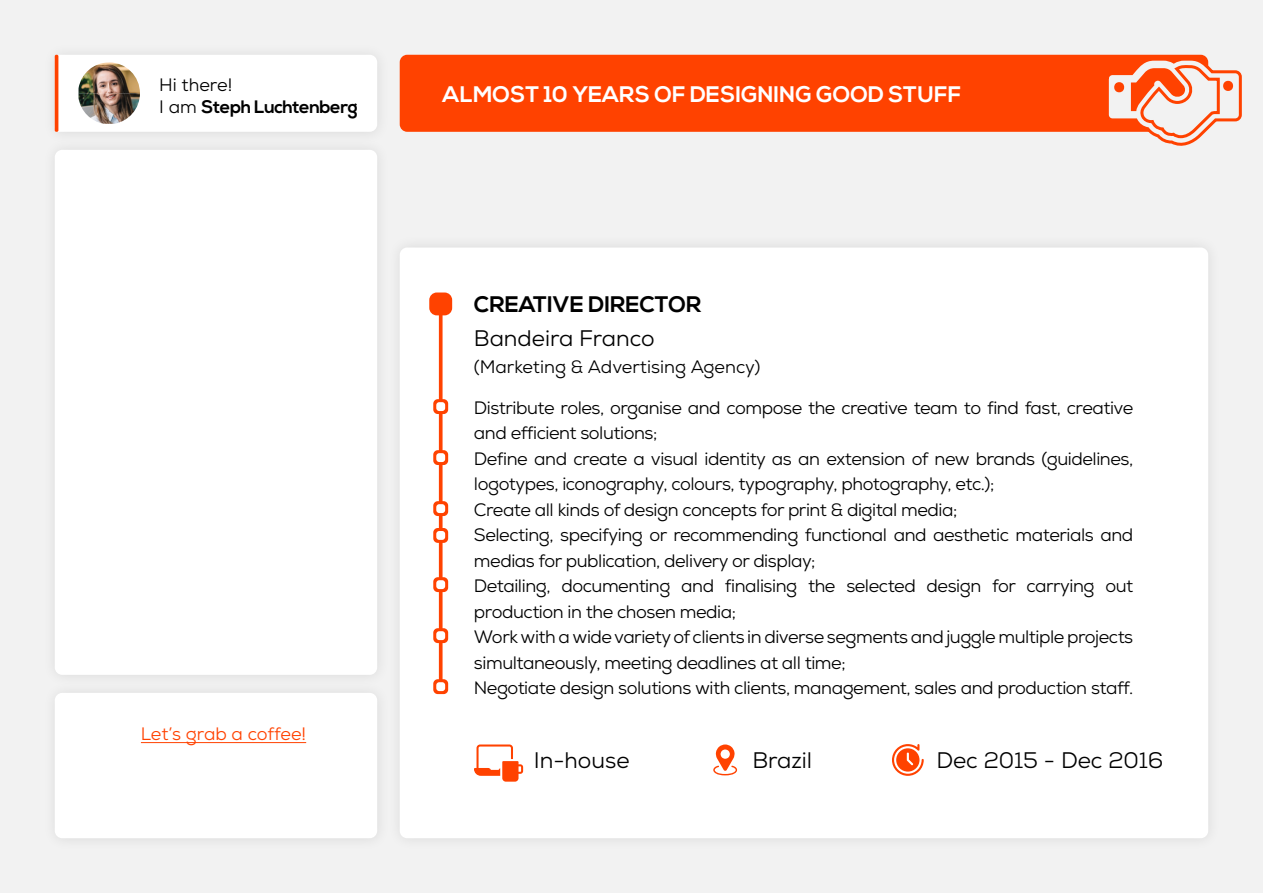
<style>
.page{position:relative;width:1263px;height:893px;background:#fff}
.page>*{position:absolute;margin:0;border:0;box-sizing:border-box;transform-origin:0 0}
.t1{font:22.5px "Nexa";color:#000}
.t2{font:700 22.5px "Nexa";color:#fff}
.t3{font:700 22.5px "Nexa";color:#000}
.t4{font:18px/25.5px "Nexa";letter-spacing:-.025em;color:#000}
.t5{font:18px "Nexa";color:#000}
.t6{font:700 18px/22.4px "Nexa";letter-spacing:-.025em;color:#000}
.t7{font:18px "Nexa";letter-spacing:-.01em;color:#ff4200}
.s1{font-weight:400}
</style>
<div class="page">
<div style="left:0;top:0;width:1262px;height:893px;background:#f2f2f2"></div>
<div style="left:42px;top:137px;width:349px;height:551px;background:#ececec"></div>
<div style="left:55px;top:150px;width:322px;height:525px;background:#fff;border-radius:8px"></div>
<div style="left:42px;top:42px;width:349px;height:103px;background:#eee"></div>
<div style="left:54px;top:55px;width:323px;height:77px;background:#fff"></div>
<div style="left:42px;top:680px;width:349px;height:171px;background:#eee"></div>
<div style="left:55px;top:693px;width:322px;height:145px;background:#fff;border-radius:8px"></div>
<div style="left:400px;top:55px;width:808px;height:77px;background:#ff4200;border-radius:8px"></div>
<hr style="left:55px;top:55px;width:3px;height:77px;background:#ff4200;border-radius:2px">
<img style="left:79px;top:62px;width:61px;height:62px">
<div style="left:387px;top:234px;width:835px;height:618px;background:#eee"></div>
<div style="left:400px;top:248px;width:808px;height:590px;background:#fff;border-radius:8px"></div>
<svg style="left:439px;top:295px;width:4px;height:392px"></svg>
<div style="left:429px;top:292px;width:23px;height:23px;background:#ff4200;border-radius:8px"></div>
<div style="left:433px;top:399px;width:15px;height:15px;background:#ff4200;border-radius:5px"></div>
<div style="left:436px;top:402px;width:9px;height:9px;background:#fff;border-radius:3px"></div>
<div style="left:433px;top:450px;width:15px;height:15px;background:#ff4200;border-radius:5px"></div>
<div style="left:436px;top:453px;width:9px;height:9px;background:#fff;border-radius:3px"></div>
<div style="left:433px;top:528px;width:15px;height:15px;background:#ff4200;border-radius:5px"></div>
<div style="left:436px;top:531px;width:9px;height:9px;background:#fff;border-radius:3px"></div>
<div style="left:433px;top:501px;width:15px;height:15px;background:#ff4200;border-radius:5px"></div>
<div style="left:436px;top:504px;width:9px;height:9px;background:#fff;border-radius:3px"></div>
<svg style="left:433px;top:577px;width:15px;height:15px"></svg>
<div style="left:436px;top:580px;width:9px;height:9px;background:#fff;border-radius:3px"></div>
<svg style="left:433px;top:628px;width:15px;height:15px"></svg>
<div style="left:436px;top:631px;width:9px;height:9px;background:#fff;border-radius:3px"></div>
<svg style="left:433px;top:679px;width:15px;height:15px"></svg>
<div style="left:436px;top:682px;width:9px;height:9px;background:#fff;border-radius:3px"></div>
<svg style="left:713px;top:744px;width:24px;height:31px"></svg>
<svg style="left:1104px;top:56px;width:138px;height:90px"></svg>
<svg style="left:892px;top:744px;width:32px;height:32px"></svg>
<svg style="left:474px;top:744px;width:49px;height:38px"></svg>
<hr style="left:141px;top:742px;width:165px;height:1px;background:#ff4200">
<p class="t6" style="left:159px;top:74px;width:200px"><span class="s1">Hi there!<br>I am</span> Steph Luchtenberg</p>
<p class="t2" style="left:442px;top:81px;width:520px">ALMOST 10 YEARS OF DESIGNING GOOD STUFF</p>
<p class="t7" style="left:141px;top:722px;width:167px">Let’s grab a coffee!</p>
<p class="t3" style="left:474px;top:292px;width:229px">CREATIVE DIRECTOR</p>
<p class="t1" style="left:474px;top:324px;width:182px">Bandeira Franco</p>
<p class="t5" style="left:474px;top:356px;width:288px">(Marketing &amp; Advertising Agency)</p>
<p class="t4" style="left:474px;top:395px;width:661px">Distribute roles, organise and compose the creative team to find fast, creative and efficient solutions;<br>Define and create a visual identity as an extension of new brands (guidelines, logotypes, iconography, colours, typography, photography, etc.);<br>Create all kinds of design concepts for print &amp; digital media;<br>Selecting, specifying or recommending functional and aesthetic materials and medias for publication, delivery or display;<br>Detailing, documenting and finalising the selected design for carrying out production in the chosen media;<br>Work with a wide variety of clients in diverse segments and juggle multiple projects simultaneously, meeting deadlines at all time;<br>Negotiate design solutions with clients, management, sales and production staff.</p>
<p class="t1" style="left:534px;top:746px;width:97px">In-house</p>
<p class="t1" style="left:752px;top:746px;width:61px">Brazil</p>
<p class="t1" style="left:936px;top:746px;width:229px">Dec 2015 - Dec 2016</p>
</div>
